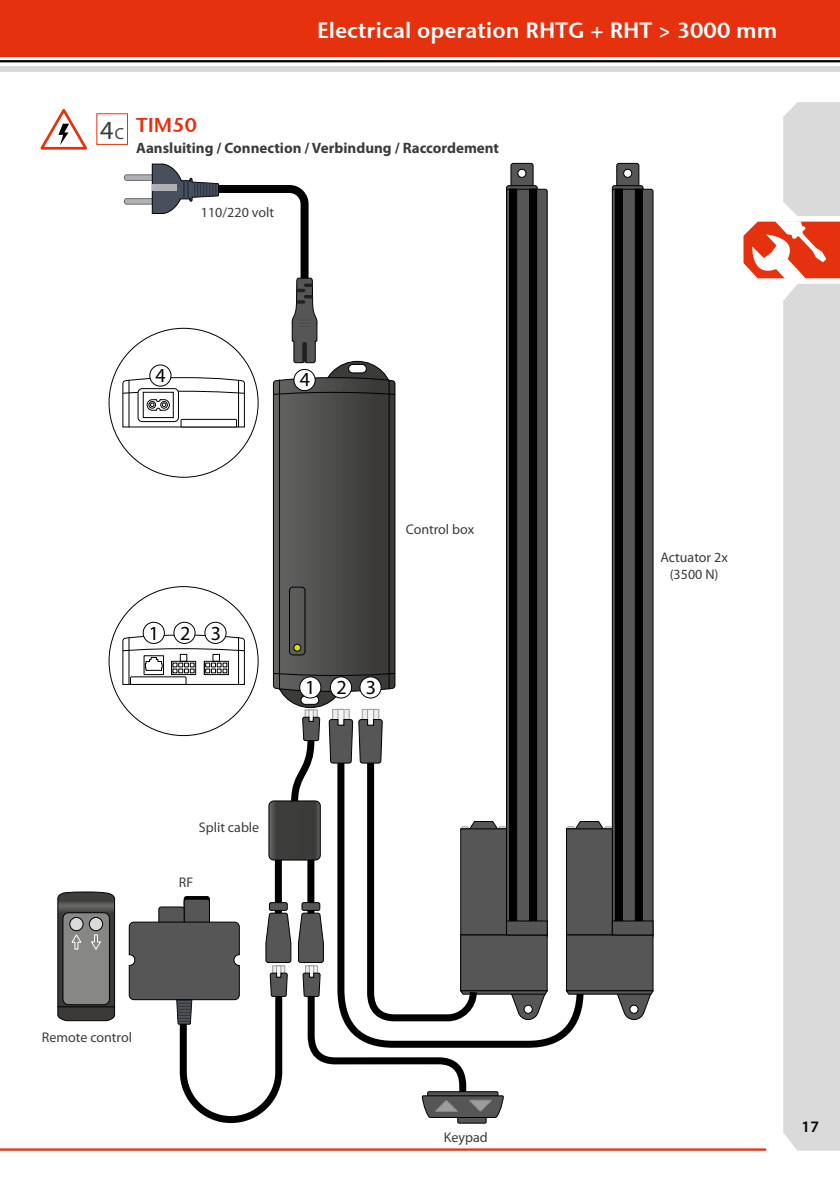
<style>
.page{position:relative;width:840px;height:1191px;background:#fff}
.page>*{position:absolute;margin:0;border:0;box-sizing:border-box;transform-origin:0 0}
.t1{font:26.2px "Myriad Pro";color:#3b3b3a}
.t2{font:22px "Stone Sans Sem ITCTT Semi";color:#fff}
.t3{font:20px "Myriad Pro";color:#000}
.t4{font:20px "Stone Sans Sem ITCTT Semi";color:#e6310e}
.t5{font:600 16px "Myriad Pro";color:#000}
.t6{font:700 15px "Myriad Pro";color:#3b3b3a}
.t7{font:14px/16.8px "Myriad Pro";color:#3b3b3a;text-align:center}
.s1{font-size:16px}
</style>
<div class="page">
<div style="left:0;top:0;width:839px;height:57px;background:#e6310e"></div>
<div style="left:0;top:66px;width:839px;height:5px;background:#dadada"></div>
<hr style="left:0;top:60px;width:839px;height:2px;background:#000">
<hr style="left:0;top:1148px;width:765px;height:2px;background:#e6310e">
<div style="left:783px;top:284px;width:56px;height:866px;background:#dadada"></div>
<svg style="left:743px;top:102px;width:96px;height:177px"></svg>
<div style="left:96px;top:113px;width:32px;height:32px;border:1px solid #e6310e"></div>
<svg style="left:40px;top:109px;width:47px;height:41px"></svg>
<div style="left:566px;top:826px;width:8px;height:7px;border:1px solid #b1b2b3;border-radius:2px"></div>
<div style="left:603px;top:826px;width:9px;height:7px;border:1px solid #b1b2b3;border-radius:2px"></div>
<svg style="left:569px;top:821px;width:40px;height:7px"></svg>
<div style="left:616px;top:163px;width:22px;height:27px;background:#565656;border-radius:2px"></div>
<div style="left:616px;top:163px;width:23px;height:28px;border:1px solid #000;border-radius:2px"></div>
<svg style="left:612px;top:186px;width:30px;height:7px"></svg>
<div style="left:611px;top:185px;width:32px;height:8px;border:1px solid #000;border-radius:2px"></div>
<div style="left:612px;top:189px;width:40px;height:749px;background:#565656;border-radius:2px"></div>
<div style="left:611px;top:189px;width:42px;height:750px;border:1px solid #000;border-radius:2px"></div>
<svg style="left:623px;top:169px;width:8px;height:8px"></svg>
<div style="left:622px;top:169px;width:10px;height:9px;border:1px solid #000;border-radius:50%"></div>
<div style="left:615px;top:189px;width:7px;height:749px;background:#000"></div>
<div style="left:614px;top:189px;width:8px;height:749px;border:1px solid #000"></div>
<div style="left:635px;top:189px;width:7px;height:749px;background:#000"></div>
<div style="left:634px;top:189px;width:8px;height:749px;border:1px solid #000"></div>
<div style="left:566px;top:829px;width:46px;height:106px;background:#565656"></div>
<div style="left:565px;top:828px;width:47px;height:107px;border:1px solid #000"></div>
<div style="left:566px;top:935px;width:86px;height:55px;background:#565656"></div>
<div style="left:565px;top:934px;width:88px;height:57px;border:1px solid #000"></div>
<svg style="left:565px;top:989px;width:89px;height:31px"></svg>
<div style="left:612px;top:921px;width:40px;height:14px;background:#565656"></div>
<div style="left:611px;top:920px;width:42px;height:15px;border:1px solid #000"></div>
<div style="left:629px;top:1005px;width:8px;height:8px;background:#fff;border-radius:50%"></div>
<div style="left:629px;top:1004px;width:9px;height:9px;border:1px solid #000;border-radius:50%"></div>
<svg style="left:57px;top:891px;width:58px;height:130px;background:#676766"></svg>
<svg style="left:122px;top:163px;width:426px;height:961px"></svg>
<h2 class="t2" style="left:317px;top:12px;width:461px">Electrical operation RHTG + RHT &gt; 3000 mm</h2>
<h1 class="t1" style="left:100px;top:114px;width:25px">4<span class="s1">C</span></h1>
<h3 class="t4" style="left:136px;top:108px;width:62px">TIM50</h3>
<p class="t6" style="left:136px;top:138px;width:364px">Aansluiting / Connection / Verbindung / Raccordement</p>
<p class="t7" style="left:201px;top:203px;width:75px">110/220 volt</p>
<h3 class="t3" style="left:155px;top:363px;width:12px">4</h3>
<h3 class="t3" style="left:299px;top:367px;width:12px">4</h3>
<h3 class="t3" style="left:149px;top:620px;width:12px">1</h3>
<h3 class="t3" style="left:180px;top:620px;width:12px">2</h3>
<h3 class="t3" style="left:211px;top:620px;width:12px">3</h3>
<p class="t7" style="left:405px;top:520px;width:70px">Control box</p>
<h3 class="t3" style="left:305px;top:675px;width:12px">1</h3>
<h3 class="t3" style="left:336px;top:675px;width:12px">2</h3>
<h3 class="t3" style="left:365px;top:675px;width:12px">3</h3>
<p class="t7" style="left:199px;top:818px;width:62px">Split cable</p>
<p class="t7" style="left:179px;top:874px;width:16px">RF</p>
<p class="t7" style="left:42px;top:1028px;width:92px">Remote control</p>
<p class="t7" style="left:443px;top:1128px;width:45px">Keypad</p>
<p class="t7" style="left:660px;top:549px;width:69px">Actuator 2x (3500 N)</p>
<p class="t5" style="left:801px;top:1116px;width:19px">17</p>
</div>
